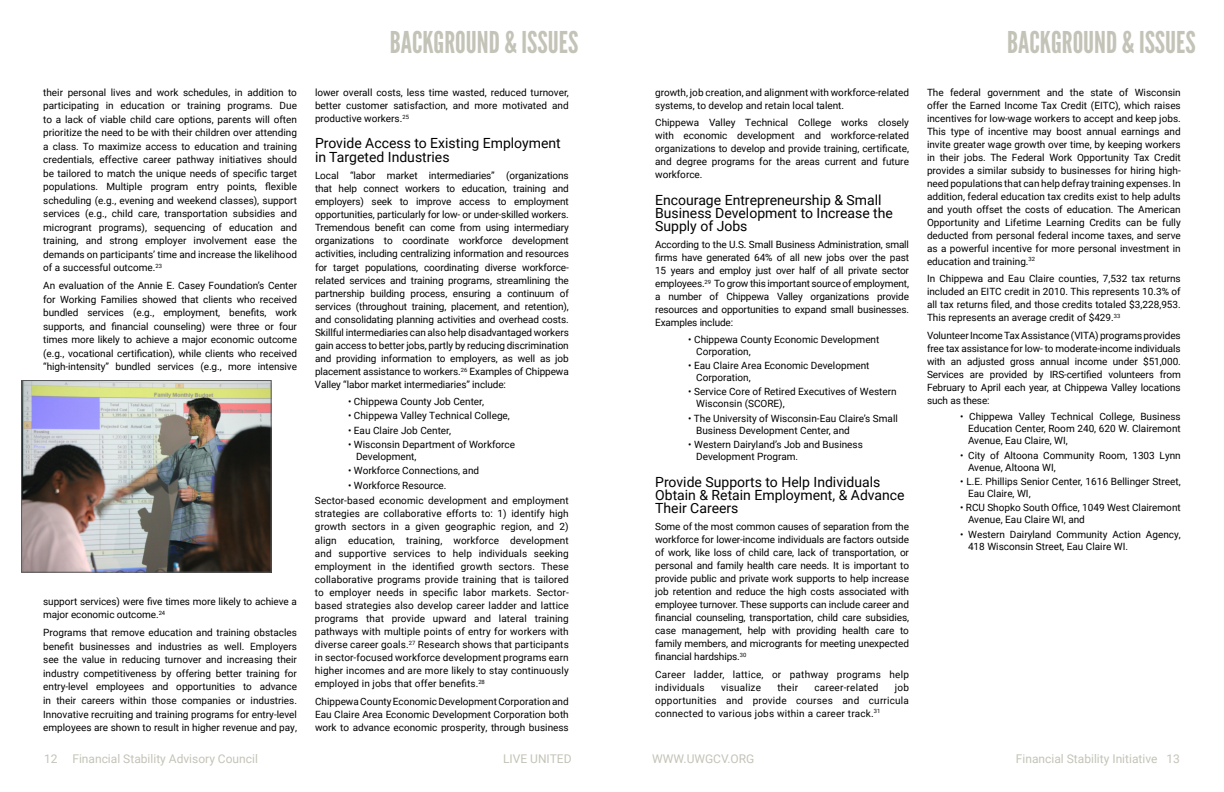
<style>
.page{position:relative;width:1224px;height:792px;background:#fff}
.page>*{position:absolute;margin:0;border:0;box-sizing:border-box;transform-origin:0 0}
.t1{font:30px "League Gothic";color:#c4c3b8}
.t2{font:14px/13px "Roboto";color:#000}
.t3{font:12px "Roboto";color:#c4c3b8}
.t4{font:10px/13px "Roboto";color:#000;text-align:justify}
.t5{font:10px/13px "Roboto";letter-spacing:.02em;color:#000}
</style>
<div class="page">
<img style="left:23px;top:382px;width:247px;height:189px">
<div style="left:21px;top:380px;width:251px;height:193px;border:1px solid #58595b"></div>
<p class="t4" style="left:43px;top:85px;width:255px;line-height:13.5px">their personal lives and work schedules, in addition to participating in education or training programs. Due to a lack of viable child care options, parents will often prioritize the need to be with their children over attending a class. To maximize access to education and training credentials, effective career pathway initiatives should be tailored to match the unique needs of specific target populations. Multiple program entry points, flexible scheduling (e.g., evening and weekend classes), support services (e.g., child care, transportation subsidies and microgrant programs), sequencing of education and training, and strong employer involvement ease the demands on participants’ time and increase the likelihood of a successful outcome.<sup>23</sup></p>
<p class="t4" style="left:43px;top:279px;width:255px;line-height:13.5px">An evaluation of the Annie E. Casey Foundation’s Center for Working Families showed that clients who received bundled services (e.g., employment, benefits, work supports, and financial counseling) were three or four times more likely to achieve a major economic outcome (e.g., vocational certification), while clients who received “high-intensity” bundled services (e.g., more intensive</p>
<p class="t4" style="left:43px;top:594px;width:255px;line-height:13.5px">support services) were five times more likely to achieve a major economic outcome.<sup>24</sup></p>
<p class="t4" style="left:43px;top:626px;width:255px;line-height:13.5px">Programs that remove education and training obstacles benefit businesses and industries as well. Employers see the value in reducing turnover and increasing their industry competitiveness by offering better training for entry-level employees and opportunities to advance in their careers within those companies or industries.<br>Innovative recruiting and training programs for entry-level employees are shown to result in higher revenue and pay,</p>
<h1 class="t1" style="left:390px;top:24px;width:190px">BACKGROUND &amp; ISSUES</h1>
<p class="t4" style="left:315px;top:85px;width:255px">lower overall costs, less time wasted, reduced turnover, better customer satisfaction, and more motivated and productive workers.<sup>25</sup></p>
<h2 class="t2" style="left:315px;top:136px;width:247px">Provide Access to Existing Employment in Targeted Industries</h2>
<p class="t4" style="left:315px;top:169px;width:255px">Local “labor market intermediaries” (organizations that help connect workers to education, training and employers) seek to improve access to employment opportunities, particularly for low- or under-skilled workers.<br>Tremendous benefit can come from using intermediary organizations to coordinate workforce development activities, including centralizing information and resources for target populations, coordinating diverse workforce&shy;related services and training programs, streamlining the partnership building process, ensuring a continuum of services (throughout training, placement, and retention), and consolidating planning activities and overhead costs.<br>Skillful intermediaries can also help disadvantaged workers gain access to better jobs, partly by reducing discrimination and providing information to employers, as well as job placement assistance to workers.<sup>26</sup> Examples of Chippewa Valley “labor market intermediaries” include:</p>
<p class="t4" style="left:348px;top:394px;width:137px">• Chippewa County Job Center,</p>
<p class="t4" style="left:348px;top:409px;width:163px">• Chippewa Valley Technical College,</p>
<p class="t4" style="left:348px;top:423px;width:104px">• Eau Claire Job Center,</p>
<p class="t4" style="left:356px;top:438px;width:161px;line-height:12.1px;text-indent:-8px">• Wisconsin Department of Workforce<br>Development,</p>
<p class="t4" style="left:348px;top:464px;width:133px">• Workforce Connections, and</p>
<p class="t4" style="left:315px;top:477px;width:255px;line-height:15.4px;text-indent:33px">• Workforce Resource.<br>Sector-based economic development and employment</p>
<p class="t4" style="left:315px;top:507px;width:255px">strategies are collaborative efforts to: 1) identify high growth sectors in a given geographic region, and 2) align education, training, workforce development and supportive services to help individuals seeking employment in the identified growth sectors. These collaborative programs provide training that is tailored to employer needs in specific labor markets. Sector&shy;based strategies also develop career ladder and lattice programs that provide upward and lateral training pathways with multiple points of entry for workers with diverse career goals.<sup>27</sup> Research shows that participants in sector-focused workforce development programs earn higher incomes and are more likely to stay continuously employed in jobs that offer benefits.<sup>28</sup></p>
<p class="t4" style="left:315px;top:694px;width:255px">Chippewa County Economic Development Corporation and Eau Claire Area Economic Development Corporation both work to advance economic prosperity, through business</p>
<p class="t4" style="left:655px;top:85px;width:255px">growth, job creation, and alignment with workforce-related systems, to develop and retain local talent.</p>
<p class="t4" style="left:655px;top:116px;width:255px">Chippewa Valley Technical College works closely with economic development and workforce-related organizations to develop and provide training, certificate, and degree programs for the areas current and future workforce.</p>
<h2 class="t2" style="left:655px;top:193px;width:239px">Encourage Entrepreneurship &amp; Small<br>Business Development to Increase the<br>Supply of Jobs</h2>
<p class="t4" style="left:655px;top:238px;width:255px">According to the U.S. Small Business Administration, small firms have generated 64% of all new jobs over the past 15 years and employ just over half of all private sector employees.<sup>29</sup> To grow this important source of employment, a number of Chippewa Valley organizations provide resources and opportunities to expand small businesses.<br>Examples include:</p>
<p class="t4" style="left:696px;top:333px;width:185px;line-height:12px;text-indent:-8px">• Chippewa County Economic Development<br>Corporation,</p>
<p class="t4" style="left:696px;top:359px;width:175px;line-height:12px;text-indent:-8px">• Eau Claire Area Economic Development<br>Corporation,</p>
<p class="t4" style="left:696px;top:385px;width:202px;line-height:12px;text-indent:-8px">• Service Core of Retired Executives of Western<br>Wisconsin (SCORE),</p>
<p class="t4" style="left:696px;top:412px;width:203px;line-height:12px;text-indent:-8px">• The University of Wisconsin-Eau Claire’s Small<br>Business Development Center, and</p>
<p class="t4" style="left:696px;top:438px;width:168px;line-height:12px;text-indent:-8px">• Western Dairyland’s Job and Business<br>Development Program.</p>
<h2 class="t2" style="left:655px;top:475px;width:251px">Provide Supports to Help Individuals<br>Obtain &amp; Retain Employment, &amp; Advance<br>Their Careers</h2>
<p class="t4" style="left:655px;top:520px;width:255px">Some of the most common causes of separation from the workforce for lower-income individuals are factors outside of work, like loss of child care, lack of transportation, or personal and family health care needs. It is important to provide public and private work supports to help increase job retention and reduce the high costs associated with employee turnover. These supports can include career and financial counseling, transportation, child care subsidies, case management, help with providing health care to family members, and microgrants for meeting unexpected financial hardships.<sup>30</sup></p>
<p class="t5" style="left:655px;top:667px;width:255px">Career ladder, lattice, or pathway programs help individuals</p>
<p class="t4" style="left:655px;top:680px;width:255px;text-indent:240px">job opportunities and provide courses and curricula connected to various jobs within a career track.<sup>31</sup></p>
<p class="t5" style="left:721px;top:680px;width:42px">visualize</p>
<p class="t4" style="left:777px;top:680px;width:22px">their</p>
<p class="t5" style="left:814px;top:680px;width:66px">career-related</p>
<h1 class="t1" style="left:1007px;top:24px;width:190px">BACKGROUND &amp; ISSUES</h1>
<p class="t4" style="left:927px;top:85px;width:255px">The federal government and the state of Wisconsin offer the Earned Income Tax Credit (EITC), which raises incentives for low-wage workers to accept and keep jobs.<br>This type of incentive may boost annual earnings and invite greater wage growth over time, by keeping workers in their jobs. The Federal Work Opportunity Tax Credit provides a similar subsidy to businesses for hiring high&shy;need populations that can help defray training expenses. In addition, federal education tax credits exist to help adults and youth offset the costs of education. The American Opportunity and Lifetime Learning Credits can be fully deducted from personal federal income taxes, and serve as a powerful incentive for more personal investment in education and training.<sup>32</sup></p>
<p class="t4" style="left:927px;top:272px;width:255px">In Chippewa and Eau Claire counties, 7,532 tax returns included an EITC credit in 2010. This represents 10.3% of all tax returns filed, and those credits totaled $3,228,953.<br>This represents an average credit of $429.<sup>33</sup></p>
<p class="t4" style="left:927px;top:328px;width:255px">Volunteer Income Tax Assistance (VITA) programs provides free tax assistance for low- to moderate-income individuals with an adjusted gross annual income under $51,000.<br>Services are provided by IRS-certified volunteers from February to April each year, at Chippewa Valley locations such as these:</p>
<p class="t4" style="left:968px;top:410px;width:214px;line-height:12px;text-indent:-8px">• Chippewa Valley Technical College, Business Education Center, Room 240, 620 W. Clairemont Avenue, Eau Claire, WI,</p>
<p class="t4" style="left:968px;top:449px;width:214px;line-height:12px;text-indent:-8px">• City of Altoona Community Room, 1303 Lynn<br>Avenue, Altoona WI,</p>
<p class="t4" style="left:968px;top:475px;width:214px;line-height:12px;text-indent:-8px">• L.E. Phillips Senior Center, 1616 Bellinger Street,<br>Eau Claire, WI,</p>
<p class="t4" style="left:968px;top:501px;width:214px;line-height:12px;text-indent:-8px">• RCU Shopko South Office, 1049 West Clairemont<br>Avenue, Eau Claire WI, and</p>
<p class="t4" style="left:968px;top:528px;width:214px;line-height:12px;text-indent:-8px">• Western Dairyland Community Action Agency,<br>418 Wisconsin Street, Eau Claire WI.</p>
<p class="t3" style="left:44px;top:750px;width:215px">12 Financial Stability Advisory Council</p>
<p class="t3" style="left:503px;top:750px;width:70px">LIVE UNITED</p>
<p class="t3" style="left:652px;top:750px;width:104px">WWW.UWGCV.ORG</p>
<p class="t3" style="left:1016px;top:750px;width:166px">Financial Stability Initiative 13</p>
</div>
